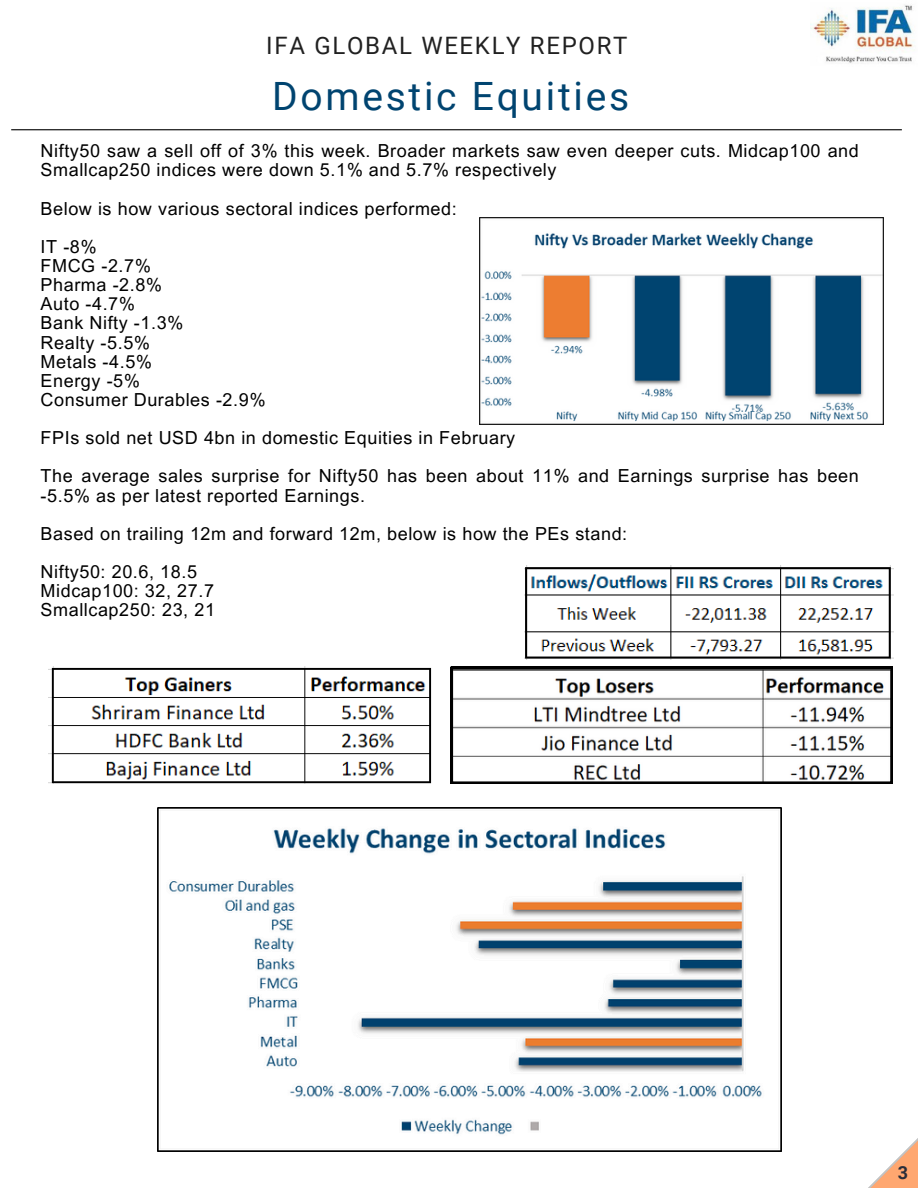
<style>
.page{position:relative;width:918px;height:1188px;background:#fff}
.page>*{position:absolute;margin:0;border:0;box-sizing:border-box;transform-origin:0 0}
.t1{font:39px "Roboto";letter-spacing:.07em;color:#004470}
.t2{font:24px "Roboto";letter-spacing:.07em;color:#212121}
.t3{font:18px/19.2px "Arial MT Pro";letter-spacing:.03em;color:#000}
.t4{font:700 18px "Roboto";color:#2a2e3a}
</style>
<div class="page">
<hr style="left:11px;top:129px;width:891px;height:1px;background:#000">
<img style="left:811px;top:4px;width:103px;height:59px">
<svg style="left:868px;top:1138px;width:50px;height:50px"></svg>
<img style="left:158px;top:807px;width:623px;height:345px">
<img style="left:479px;top:218px;width:404px;height:207px">
<img style="left:524px;top:565px;width:369px;height:95px">
<img style="left:49px;top:666px;width:383px;height:117px">
<svg style="left:451px;top:667px;width:442px;height:117px"></svg>
<p class="t2" style="left:266px;top:32px;width:363px">IFA GLOBAL WEEKLY REPORT</p>
<p class="t1" style="left:272px;top:74px;width:358px">Domestic Equities</p>
<h2 class="t3" style="left:41px;top:144px;width:820px">Nifty50 saw a sell off of 3% this week. Broader markets saw even deeper cuts. Midcap100 and<br>Smallcap250 indices were down 5.1% and 5.7% respectively</h2>
<h1 class="t3" style="left:41px;top:201px;width:418px">Below is how various sectoral indices performed:</h1>
<p class="t3" style="left:41px;top:239px;width:57px">IT -8%</p>
<p class="t3" style="left:41px;top:258px;width:112px">FMCG -2.7%</p>
<p class="t3" style="left:41px;top:277px;width:123px">Pharma -2.8%</p>
<p class="t3" style="left:41px;top:297px;width:96px">Auto -4.7%</p>
<p class="t3" style="left:41px;top:316px;width:144px">Bank Nifty -1.3%</p>
<p class="t3" style="left:41px;top:335px;width:111px">Realty -5.5%</p>
<p class="t3" style="left:41px;top:354px;width:113px">Metals -4.5%</p>
<p class="t3" style="left:41px;top:373px;width:101px">Energy -5%</p>
<p class="t3" style="left:41px;top:392px;width:226px">Consumer Durables -2.9%</p>
<p class="t3" style="left:41px;top:430px;width:476px">FPIs sold net USD 4bn in domestic Equities in February</p>
<p class="t3" style="left:41px;top:469px;width:820px">The average sales surprise for Nifty50 has been about 11% and Earnings surprise has been -5.5% as per latest reported Earnings.</p>
<p class="t3" style="left:41px;top:526px;width:588px">Based on trailing 12m and forward 12m, below is how the PEs stand:</p>
<p class="t3" style="left:41px;top:564px;width:158px">Nifty50: 20.6, 18.5</p>
<p class="t3" style="left:41px;top:583px;width:175px">Midcap100: 32, 27.7</p>
<p class="t3" style="left:41px;top:603px;width:176px">Smallcap250: 23, 21</p>
<p class="t4" style="left:898px;top:1162px;width:12px">3</p>
</div>
